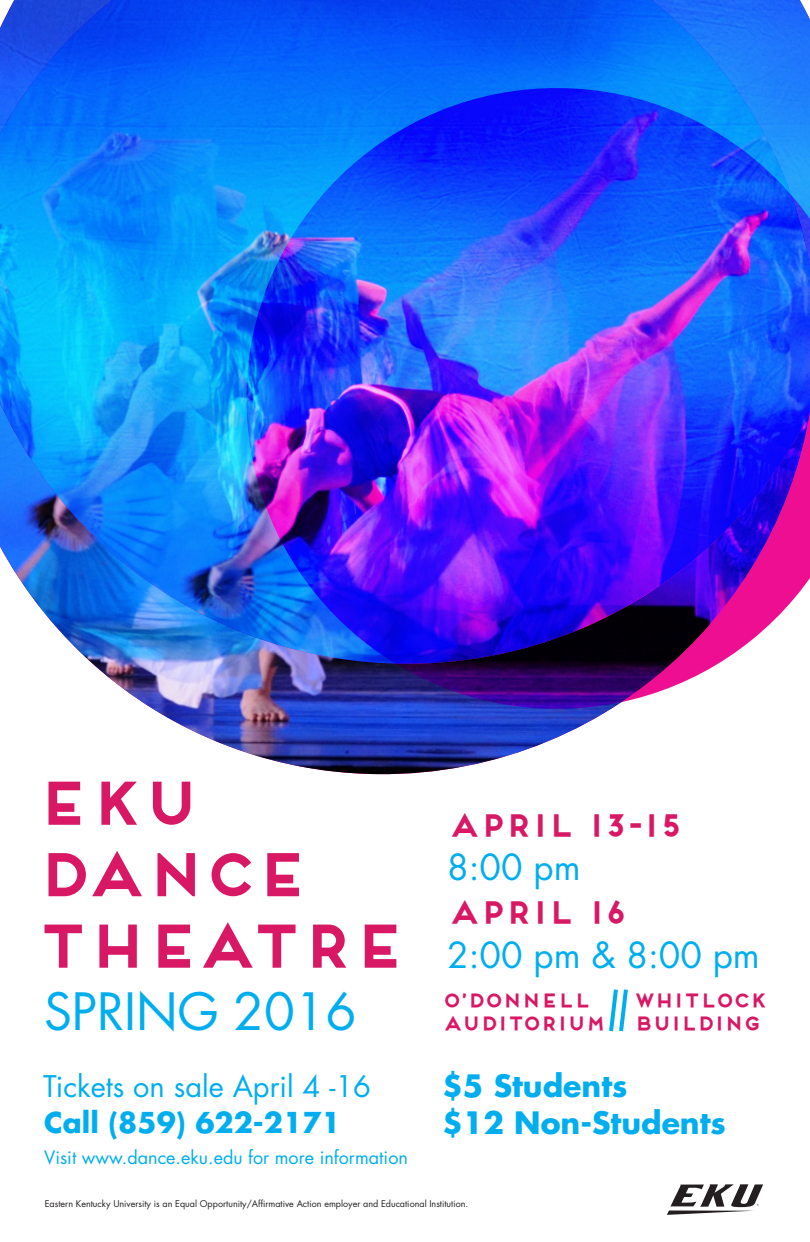
<style>
.page{position:relative;width:810px;height:1242px;background:#fff}
.page>*{position:absolute;margin:0;border:0;box-sizing:border-box;transform-origin:0 0}
.t1{font:700 57.5px "Frontage";letter-spacing:-.065em;color:#d91865}
.t2{font:50px "Futura Std";color:#00aeef}
.t3{font:35px "Futura Std";color:#00aeef}
.t4{font:700 30px "Futura Std";color:#00aeef}
.t5{font:700 30px "Frontage";letter-spacing:-.06em;color:#d91865}
.t6{font:29px "Futura Std";color:#00aeef}
.t7{font:700 28px "Futura Std";color:#00aeef}
.t8{font:700 18.6px "Frontage";letter-spacing:-.06em;color:#d91865}
.t9{font:18px "Futura Std";color:#00aeef}
.t10{font:9px "Futura Std";color:#231f20}
</style>
<div class="page">
<img style="left:0;top:0;width:810px;height:775px">
<img style="left:245px;top:87px;width:565px;height:623px">
<svg style="left:667px;top:1184px;width:96px;height:31px"></svg>
<svg style="left:609px;top:989px;width:19px;height:43px"></svg>
<p class="t1" style="left:33px;top:767px;width:167px">EKU</p>
<p class="t1" style="left:33px;top:839px;width:277px">DANCE</p>
<p class="t1" style="left:33px;top:910px;width:374px">THEATRE</p>
<p class="t2" style="left:44px;top:980px;width:314px">SPRING 2016</p>
<p class="t5" style="left:447px;top:807px;width:237px">APRIL 13-15</p>
<p class="t3" style="left:447px;top:844px;width:135px">8:00 pm</p>
<p class="t5" style="left:447px;top:894px;width:181px">APRIL 16</p>
<p class="t3" style="left:447px;top:933px;width:314px">2:00 pm &amp; 8:00 pm</p>
<p class="t8" style="left:442px;top:989px;width:150px">O’DONNELL</p>
<p class="t8" style="left:442px;top:1011px;width:165px">AUDITORIUM</p>
<p class="t8" style="left:633px;top:989px;width:135px">WHITLOCK</p>
<p class="t8" style="left:633px;top:1011px;width:129px">BUILDING</p>
<p class="t6" style="left:43px;top:1067px;width:330px">Tickets on sale April 4 -16</p>
<p class="t4" style="left:442px;top:1066px;width:187px">$5 Students</p>
<p class="t7" style="left:44px;top:1104px;width:298px">Call (859) 622-2171</p>
<p class="t4" style="left:442px;top:1102px;width:285px">$12 Non-Students</p>
<p class="t9" style="left:44px;top:1146px;width:365px">Visit www.dance.eku.edu for more information</p>
<p class="t10" style="left:45px;top:1198px;width:425px">Eastern Kentucky University is an Equal Opportunity/Affirmative Action employer and Educational Institution.</p>
</div>
